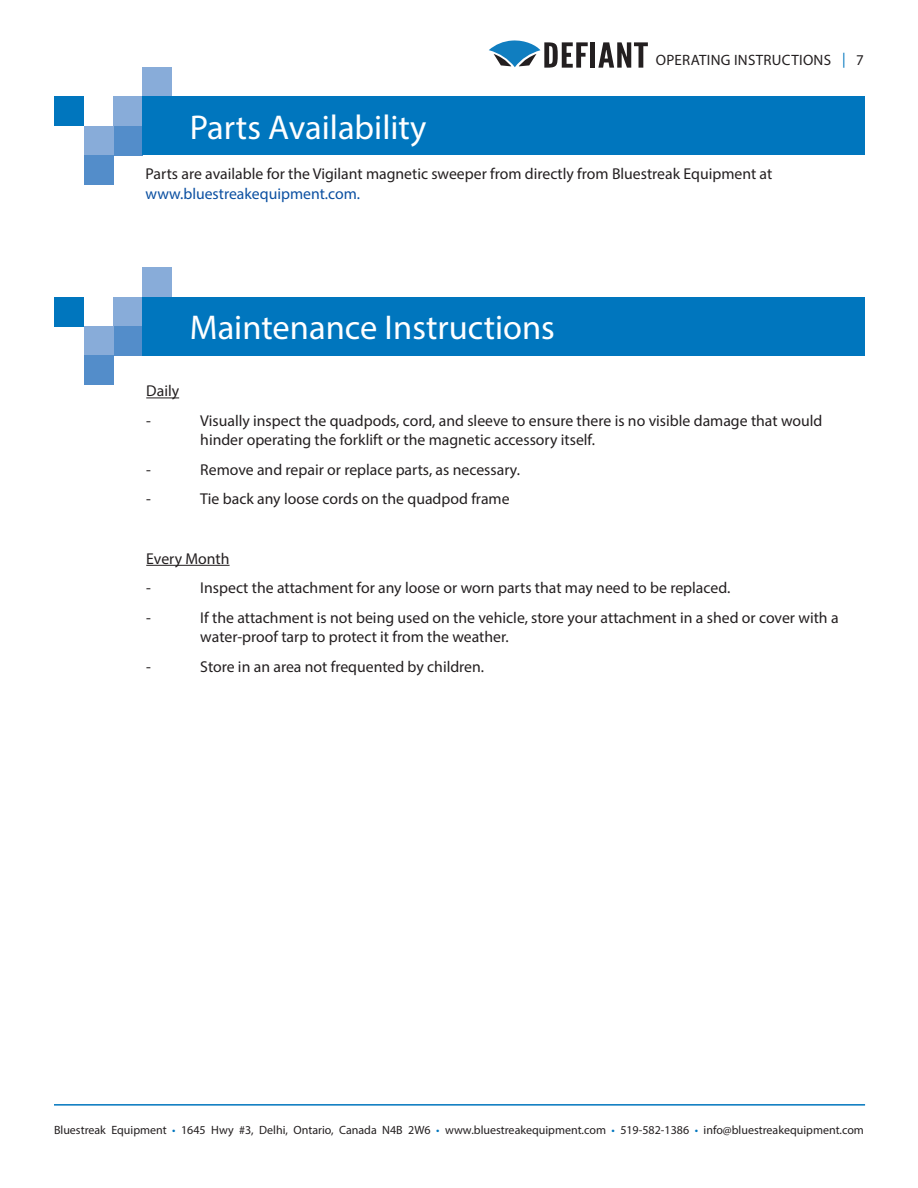
<style>
.page{position:relative;width:918px;height:1188px;background:#fff}
.page>*{position:absolute;margin:0;border:0;box-sizing:border-box;transform-origin:0 0}
.t1{font:34.5px "Myriad Pro";color:#fff}
.body{font:15.75px/18.9px "Myriad Pro";color:#231f20}
.body-2{font:15.75px "Myriad Pro";color:#0a4fa1}
.t2{font:15px "Myriad Pro";letter-spacing:.02em;color:#231f20}
.t3{font:12px "Myriad Pro";color:#231f20}
.s1{color:#0076be}
</style>
<div class="page">
<hr style="left:54px;top:1104px;width:811px;height:2px;background:#0076be">
<hr style="left:591px;top:42px;width:4px;height:26px;background:#231f20">
<svg style="left:598px;top:42px;width:50px;height:26px"></svg>
<svg style="left:489px;top:40px;width:99px;height:28px"></svg>
<div style="left:55px;top:97px;width:29px;height:29px;background:#0076be"></div>
<div style="left:113px;top:97px;width:29px;height:29px;background:#88acd9"></div>
<div style="left:113px;top:126px;width:29px;height:29px;background:#538dca"></div>
<div style="left:84px;top:126px;width:29px;height:29px;background:#88acd9"></div>
<div style="left:84px;top:155px;width:29px;height:29px;background:#538dca"></div>
<div style="left:142px;top:68px;width:30px;height:29px;background:#88acd9"></div>
<div style="left:142px;top:97px;width:723px;height:58px;background:#0076be"></div>
<div style="left:55px;top:297px;width:29px;height:29px;background:#0076be"></div>
<div style="left:113px;top:297px;width:29px;height:29px;background:#88acd9"></div>
<div style="left:113px;top:326px;width:29px;height:29px;background:#538dca"></div>
<div style="left:84px;top:326px;width:29px;height:29px;background:#88acd9"></div>
<div style="left:84px;top:355px;width:29px;height:30px;background:#538dca"></div>
<div style="left:142px;top:268px;width:30px;height:29px;background:#88acd9"></div>
<div style="left:142px;top:297px;width:723px;height:58px;background:#0076be"></div>
<hr style="left:146px;top:398px;width:33px;height:1px;background:#231f20">
<hr style="left:146px;top:565px;width:84px;height:1px;background:#231f20">
<p class="t1" style="left:190px;top:106px;width:238px">Parts Availability</p>
<p class="t2" style="left:656px;top:51px;width:210px">OPERATING INSTRUCTIONS <span class="s1">|</span> 7</p>
<p class="body" style="left:146px;top:164px;width:628px">Parts are available for the Vigilant magnetic sweeper from directly from Bluestreak Equipment at</p>
<p class="body-2" style="left:146px;top:184px;width:216px">www.bluestreakequipment.com.</p>
<p class="t1" style="left:190px;top:306px;width:367px">Maintenance Instructions</p>
<p class="body" style="left:146px;top:381px;width:34px">Daily</p>
<p class="body" style="left:146px;top:411px;width:6px">-</p>
<p class="body" style="left:200px;top:411px;width:624px">Visually inspect the quadpods, cord, and sleeve to ensure there is no visible damage that would hinder operating the forklift or the magnetic accessory itself.</p>
<p class="body" style="left:146px;top:460px;width:6px">-</p>
<p class="body" style="left:200px;top:460px;width:321px">Remove and repair or replace parts, as necessary.</p>
<p class="body" style="left:146px;top:489px;width:6px">-</p>
<p class="body" style="left:200px;top:489px;width:311px">Tie back any loose cords on the quadpod frame</p>
<p class="body" style="left:146px;top:549px;width:85px">Every Month</p>
<p class="body" style="left:146px;top:578px;width:6px">-</p>
<p class="body" style="left:200px;top:578px;width:532px">Inspect the attachment for any loose or worn parts that may need to be replaced.</p>
<p class="body" style="left:146px;top:608px;width:6px">-</p>
<p class="body" style="left:200px;top:608px;width:640px">If the attachment is not being used on the vehicle, store your attachment in a shed or cover with a water-proof tarp to protect it from the weather.</p>
<p class="body" style="left:146px;top:657px;width:6px">-</p>
<p class="body" style="left:200px;top:657px;width:285px">Store in an area not frequented by children.</p>
<p class="t3" style="left:54px;top:1123px;width:811px">Bluestreak Equipment <span class="s1">•</span> 1645 Hwy #3, Delhi, Ontario, Canada N4B 2W6 <span class="s1">•</span> www.bluestreakequipment.com <span class="s1">•</span> 519-582-1386 <span class="s1">•</span> info@bluestreakequipment.com</p>
</div>
